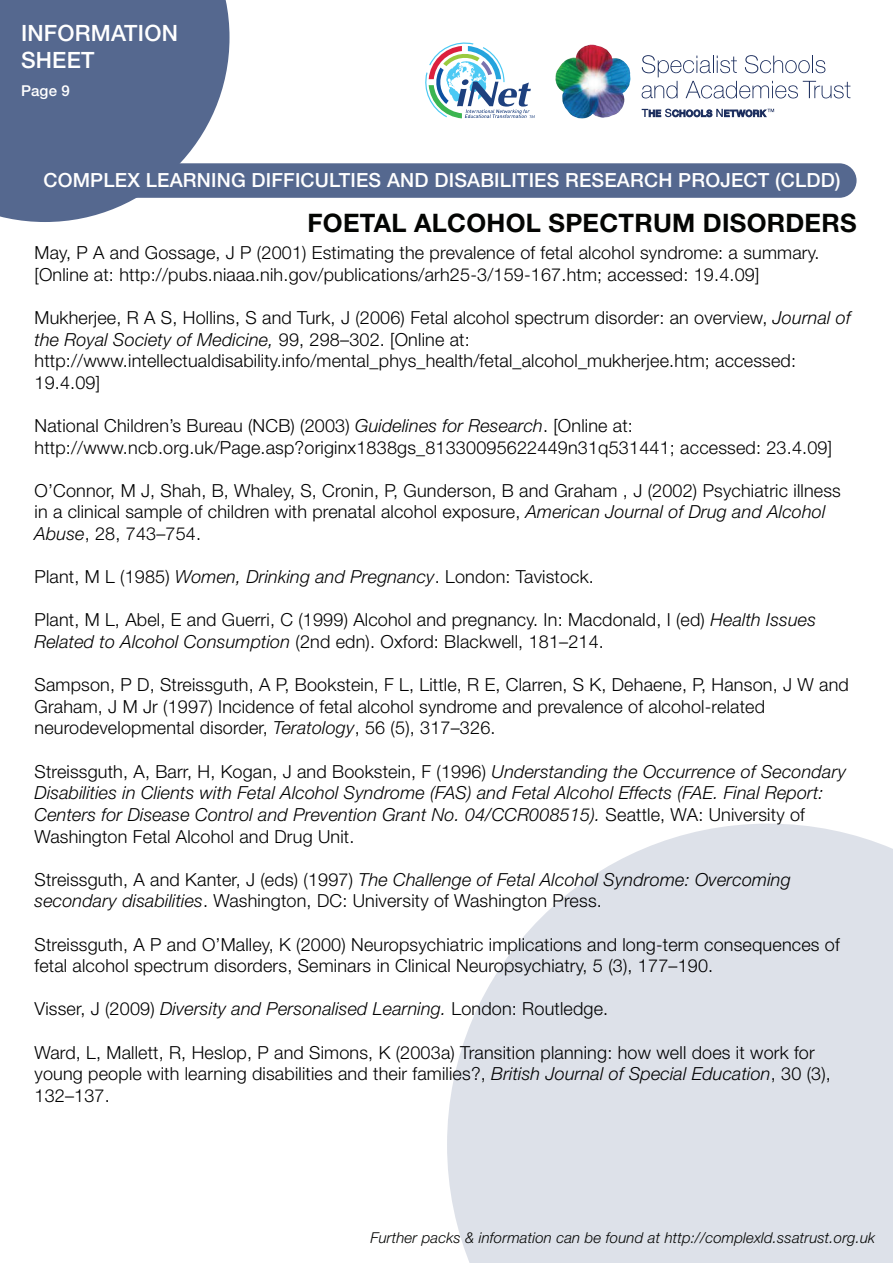
<style>
.page{position:relative;width:893px;height:1263px;background:#fff}
.page>*{position:absolute;margin:0;border:0;box-sizing:border-box;transform-origin:0 0}
.t1{font:700 25.5px "Helvetica Neue";letter-spacing:.01em;color:#040503}
.t2{font:500 22.5px/27px "Helvetica Neue";letter-spacing:.01em;color:#fff}
.t3{font:500 19.5px "Helvetica Neue";letter-spacing:.01em;color:#fff}
.t4{font:300 18px/21.6px "Helvetica Neue";letter-spacing:.01em;color:#000}
.t5{font:italic 300 18px/21.6px "Helvetica Neue";letter-spacing:.01em;color:#000}
.t6{font:italic 300 15px "Helvetica Neue";letter-spacing:.01em;color:#040503}
.t7{font:500 15px "Helvetica Neue";color:#fff}
.s1{font-style:italic}
.s2{font-style:normal}
</style>
<div class="page">
<svg style="left:447px;top:824px;width:446px;height:439px;fill:#dde1e9"></svg>
<svg style="left:0;top:0;width:230px;height:222px;fill:#55688f"></svg>
<div style="left:0;top:163px;width:856px;height:35px;background:#55688f"></div>
<svg style="left:642px;top:109px;width:132px;height:8px"></svg>
<img style="left:555px;top:44px;width:75px;height:75px">
<svg style="left:642px;top:55px;width:208px;height:43px"></svg>
<svg style="left:425px;top:43px;width:110px;height:75px"></svg>
<p class="t2" style="left:21px;top:19px;width:158px">INFORMATION<br>SHEET</p>
<p class="t7" style="left:21px;top:82px;width:50px">Page 9</p>
<p class="t3" style="left:44px;top:169px;width:798px">COMPLEX LEARNING DIFFICULTIES AND DISABILITIES RESEARCH PROJECT (CLDD)</p>
<p class="t1" style="left:308px;top:207px;width:550px">FOETAL ALCOHOL SPECTRUM DISORDERS</p>
<p class="t4" style="left:34px;top:242px;width:787px">May, P A and Gossage, J P (2001) Estimating the prevalence of fetal alcohol syndrome: a summary. [Online at: http://pubs.niaaa.nih.gov/publications/arh25-3/159-167.htm; accessed: 19.4.09]</p>
<p class="t4" style="left:34px;top:306px;width:818px">Mukherjee, R A S, Hollins, S and Turk, J (2006) Fetal alcohol spectrum disorder: an overview, <span class="s1">Journal of the Royal Society of Medicine,</span> 99, 298–302. [Online at: http://www.intellectualdisability.info/mental_phys_health/fetal_alcohol_mukherjee.htm; accessed:<br>19.4.09]</p>
<p class="t4" style="left:34px;top:414px;width:799px">National Children’s Bureau (NCB) (2003) <span class="s1">Guidelines for Research</span>. [Online at: http://www.ncb.org.uk/Page.asp?originx1838gs_81330095622449n31q531441; accessed: 23.4.09]</p>
<p class="t4" style="left:34px;top:479px;width:808px">O’Connor, M J, Shah, B, Whaley, S, Cronin, P, Gunderson, B and Graham , J (2002) Psychiatric illness in a clinical sample of children with prenatal alcohol exposure, <span class="s1">American Journal of Drug and Alcohol<br>Abuse</span>, 28, 743–754.</p>
<p class="t4" style="left:34px;top:566px;width:561px">Plant, M L (1985) <span class="s1">Women, Drinking and Pregnancy</span>. London: Tavistock.</p>
<p class="t4" style="left:34px;top:609px;width:783px">Plant, M L, Abel, E and Guerri, C (1999) Alcohol and pregnancy. In: Macdonald, I (ed) <span class="s1">Health Issues<br>Related to Alcohol Consumption</span> (2nd edn). Oxford: Blackwell, 181–214.</p>
<p class="t4" style="left:34px;top:674px;width:816px">Sampson, P D, Streissguth, A P, Bookstein, F L, Little, R E, Clarren, S K, Dehaene, P, Hanson, J W and<br>Graham, J M Jr (1997) Incidence of fetal alcohol syndrome and prevalence of alcohol-related neurodevelopmental disorder, <span class="s1">Teratology</span>, 56 (5), 317–326.</p>
<p class="t5" style="left:34px;top:760px;width:813px"><span class="s2">Streissguth, A, Barr, H, Kogan, J and Bookstein, F (1996)</span> Understanding the Occurrence of Secondary Disabilities in Clients with Fetal Alcohol Syndrome (FAS) and Fetal Alcohol Effects (FAE. Final Report:<br>Centers for Disease Control and Prevention Grant No. 04/CCR008515). <span class="s2">Seattle, WA: University of Washington Fetal Alcohol and Drug Unit.</span></p>
<p class="t4" style="left:34px;top:868px;width:758px">Streissguth, A and Kanter, J (eds) (1997) <span class="s1">The Challenge of Fetal Alcohol Syndrome: Overcoming secondary disabilities</span>. Washington, DC: University of Washington Press.</p>
<p class="t4" style="left:34px;top:933px;width:807px">Streissguth, A P and O’Malley, K (2000) Neuropsychiatric implications and long-term consequences of fetal alcohol spectrum disorders, Seminars in Clinical Neuropsychiatry, 5 (3), 177–190.</p>
<p class="t5" style="left:34px;top:998px;width:575px"><span class="s2">Visser, J (2009)</span> Diversity and Personalised Learning. <span class="s2">London: Routledge.</span></p>
<p class="t4" style="left:34px;top:1041px;width:798px">Ward, L, Mallett, R, Heslop, P and Simons, K (2003a) Transition planning: how well does it work for young people with learning disabilities and their families?, <span class="s1">British Journal of Special Education</span>, 30 (3),<br>132–137.</p>
<p class="t6" style="left:370px;top:1229px;width:506px">Further packs &amp; information can be found at http://complexld.ssatrust.org.uk</p>
</div>
